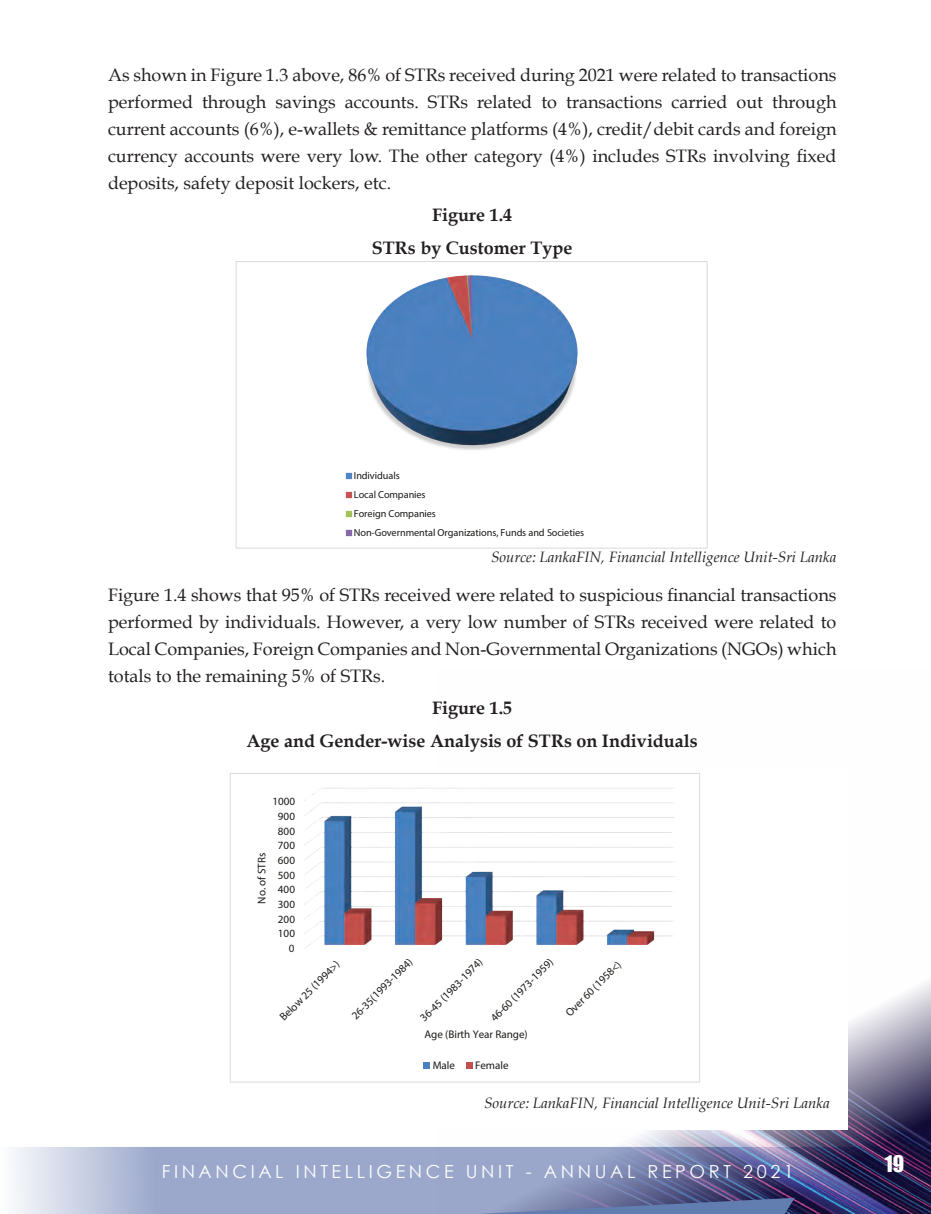
<style>
.page{position:relative;width:931px;height:1214px;background:#fff}
.page>*{position:absolute;margin:0;border:0;box-sizing:border-box;transform-origin:0 0}
.t1{font:21px "Impact";color:#fff}
.t2{font:18px/27px "Book Antiqua";color:#231f20;text-align:justify}
.t3{font:700 18px/32.7px "Book Antiqua";color:#231f20;text-align:center}
.t4{font:18px "Century Gothic";letter-spacing:.2em;color:#fff}
.t5{font:italic 15px "Book Antiqua";color:#231f20}
.t6{font:11.1px "Book Antiqua";color:#1a1a18}
.t7{font:10.2px/19.2px "Book Antiqua";letter-spacing:-.005em;color:#1a1a18}
</style>
<div class="page">
<svg style="left:14px;top:1147px;width:422px;height:67px;background:#acb7d3"></svg>
<img style="left:436px;top:981px;width:495px;height:233px">
<svg style="left:228px;top:1198px;width:567px;height:16px;background:#7f8eb8"></svg>
<div style="left:317px;top:767px;width:531px;height:363px;background:#fff"></div>
<img style="left:366px;top:275px;width:212px;height:175px">
<svg style="left:345px;top:472px;width:7px;height:7px"></svg>
<svg style="left:345px;top:492px;width:7px;height:7px"></svg>
<svg style="left:345px;top:511px;width:7px;height:7px"></svg>
<svg style="left:345px;top:530px;width:7px;height:7px"></svg>
<div style="left:236px;top:261px;width:472px;height:288px;border:1px solid #dad9d8"></div>
<img style="left:304px;top:788px;width:371px;height:161px">
<svg style="left:424px;top:1063px;width:6px;height:6px"></svg>
<svg style="left:466px;top:1063px;width:6px;height:6px"></svg>
<div style="left:230px;top:773px;width:470px;height:309px;border:1px solid #dad9d8"></div>
<p class="t2" style="left:108px;top:61px;width:730px">As shown in Figure 1.3 above, 86% of STRs received during 2021 were related to transactions performed through savings accounts. STRs related to transactions carried out through current accounts (6%), e-wallets &amp; remittance platforms (4%), credit/debit cards and foreign currency accounts were very low. The other category (4%) includes STRs involving fixed deposits, safety deposit lockers, etc.</p>
<p class="t3" style="left:372px;top:199px;width:202px">Figure 1.4<br>STRs by Customer Type</p>
<p class="t7" style="left:354px;top:465px;width:232px">Individuals<br>Local Companies<br>Foreign Companies<br>Non-Governmental Organizations, Funds and Societies</p>
<p class="t5" style="left:491px;top:548px;width:347px">Source: LankaFIN, Financial Intelligence Unit-Sri Lanka</p>
<p class="t2" style="left:108px;top:581px;width:730px">Figure 1.4 shows that 95% of STRs received were related to suspicious financial transactions performed by individuals. However, a very low number of STRs received were related to Local Companies, Foreign Companies and Non-Governmental Organizations (NGOs) which totals to the remaining 5% of STRs.</p>
<p class="t3" style="left:247px;top:692px;width:453px">Figure 1.5<br>Age and Gender-wise Analysis of STRs on Individuals</p>
<p class="t6" style="left:272px;top:795px;width:24px">1000</p>
<p class="t6" style="left:278px;top:809px;width:19px">900</p>
<p class="t6" style="left:278px;top:824px;width:19px">800</p>
<p class="t6" style="left:255px;top:904px;width:52px;rotate:-90deg">No. of STRs</p>
<p class="t6" style="left:278px;top:839px;width:19px">700</p>
<p class="t6" style="left:278px;top:853px;width:19px">600</p>
<p class="t6" style="left:278px;top:868px;width:19px">500</p>
<p class="t6" style="left:278px;top:883px;width:19px">400</p>
<p class="t6" style="left:278px;top:897px;width:19px">300</p>
<p class="t6" style="left:278px;top:912px;width:19px">200</p>
<p class="t6" style="left:278px;top:927px;width:19px">100</p>
<p class="t6" style="left:289px;top:941px;width:7px">0</p>
<p class="t6" style="left:277px;top:1014px;width:81px;rotate:-45deg">Below 25 (1994&gt;)</p>
<p class="t6" style="left:349px;top:1012px;width:82px;rotate:-45deg">26-35(1993-1984)</p>
<p class="t6" style="left:417px;top:1014px;width:85px;rotate:-45deg">36-45 (1983-1974)</p>
<p class="t6" style="left:488px;top:1014px;width:85px;rotate:-45deg">46-60 (1973-1959)</p>
<p class="t6" style="left:563px;top:1010px;width:75px;rotate:-45deg">Over 60 (1958&lt;)</p>
<p class="t6" style="left:425px;top:1027px;width:105px">Age (Birth Year Range)</p>
<p class="t6" style="left:433px;top:1058px;width:24px">Male</p>
<p class="t6" style="left:475px;top:1058px;width:35px">Female</p>
<p class="t5" style="left:484px;top:1094px;width:347px">Source: LankaFIN, Financial Intelligence Unit-Sri Lanka</p>
<p class="t4" style="left:162px;top:1160px;width:634px">FINANCIAL INTELLIGENCE UNIT - ANNUAL REPORT 2021</p>
<p class="t1" style="left:885px;top:1148px;width:21px">19</p>
</div>
